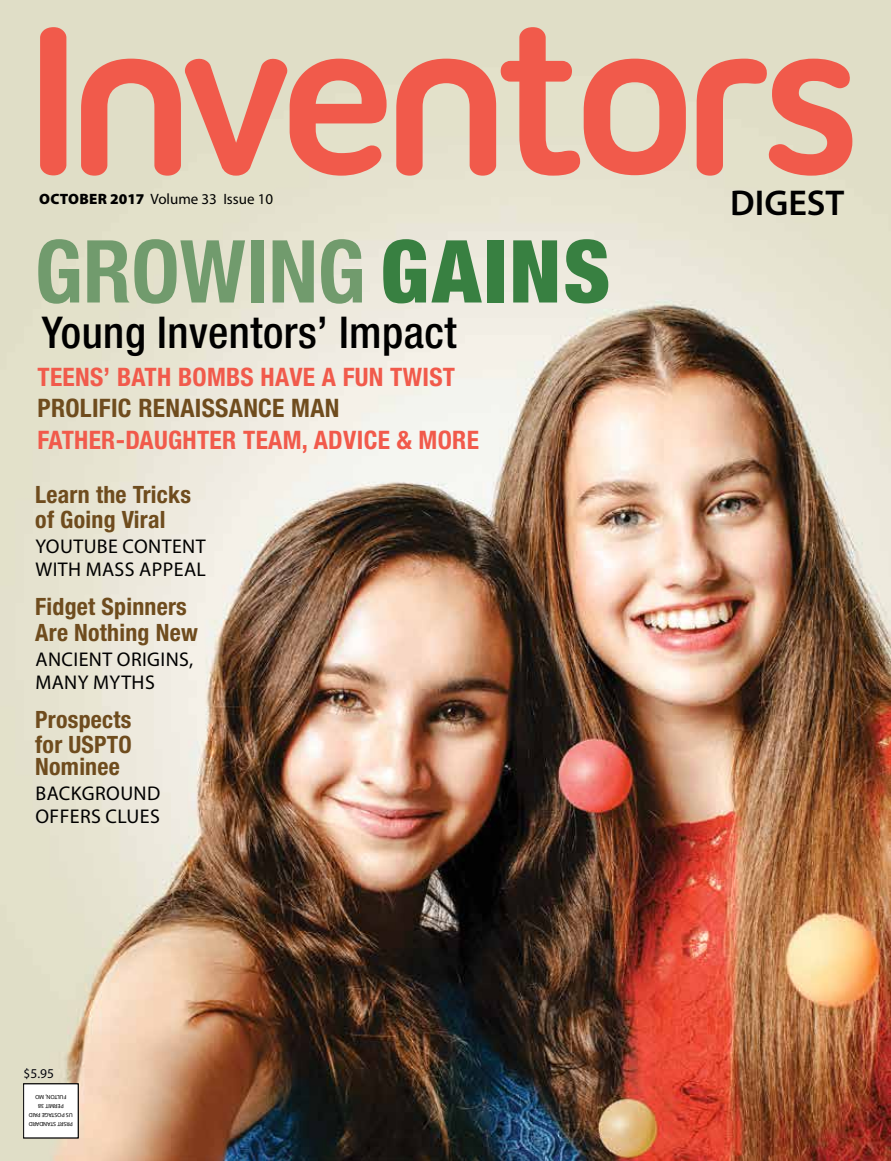
<style>
.page{position:relative;width:891px;height:1161px;background:#fff}
.page>*{position:absolute;margin:0;border:0;box-sizing:border-box;transform-origin:0 0}
.t1{font:700 225px "Ubuntu Titling";letter-spacing:-.08em;color:#f15a4b}
.t2{font:700 condensed 87px "Helvetica Neue";color:#719b6d}
.t3{font:500 condensed 43.8px "Helvetica Neue";letter-spacing:.01em;color:#000}
.t4{font:600 36px "Myriad Pro";color:#000}
.t5{font:700 condensed 25.5px "Helvetica Neue";letter-spacing:.01em;color:#f15a4b}
.t6{font:700 condensed 25.5px "Helvetica Neue";letter-spacing:.01em;color:#6f4c1e}
.t7{font:700 condensed 23.85px/25.2px "Helvetica Neue";letter-spacing:.01em;color:#6f4c1e}
.t8{font:19.95px/22.6px "Myriad Pro";letter-spacing:.02em;color:#000}
.t9{font:15px "Myriad Pro";color:#000}
.t10{font:13.5px "Myriad Pro";color:#000}
.t11{font:6px/9px "Myriad Pro";letter-spacing:-.01em;color:#000;text-align:center}
.s1{font-weight:900}
.s2{font-weight:900;color:#388041}
</style>
<div class="page">
<img style="left:0;top:0;width:891px;height:1161px">
<div style="left:24px;top:1084px;width:54px;height:54px;background:#fff"></div>
<h1 class="t1" style="left:23px;top:-30px;width:842px">Inventors</h1>
<p class="t9" style="left:39px;top:190px;width:236px"><span class="s1">OCTOBER 2017</span> Volume 33 Issue 10</p>
<h2 class="t2" style="left:35px;top:219px;width:577px">GROWING <span class="s2">GAINS</span></h2>
<h3 class="t3" style="left:42px;top:306px;width:416px">Young Inventors’ Impact</h3>
<p class="t5" style="left:37px;top:361px;width:419px">TEENS’ BATH BOMBS HAVE A FUN TWIST</p>
<p class="t6" style="left:37px;top:393px;width:304px">PROLIFIC RENAISSANCE MAN</p>
<p class="t5" style="left:37px;top:424px;width:443px">FATHER-DAUGHTER TEAM, ADVICE &amp; MORE</p>
<p class="t7" style="left:35px;top:482px;width:157px">Learn the Tricks of Going Viral</p>
<p class="t8" style="left:36px;top:535px;width:172px">YOUTUBE CONTENT<br>WITH MASS APPEAL</p>
<p class="t7" style="left:35px;top:594px;width:164px">Fidget Spinners<br>Are Nothing New</p>
<p class="t8" style="left:36px;top:648px;width:159px">ANCIENT ORIGINS,<br>MANY MYTHS</p>
<p class="t7" style="left:35px;top:707px;width:98px">Prospects for USPTO</p>
<p class="t7" style="left:35px;top:754px;width:86px">Nominee</p>
<p class="t8" style="left:36px;top:782px;width:126px">BACKGROUND<br>OFFERS CLUES</p>
<p class="t10" style="left:24px;top:1065px;width:32px">$5.95</p>
<p class="t11" style="left:73px;top:1129px;width:45px;rotate:-180deg">PRSRT STANDARD<br>US POSTAGE PAID<br>PERMIT 38<br>FULTON, MO</p>
<h3 class="t4" style="left:730px;top:180px;width:116px">DIGEST</h3>
</div>
